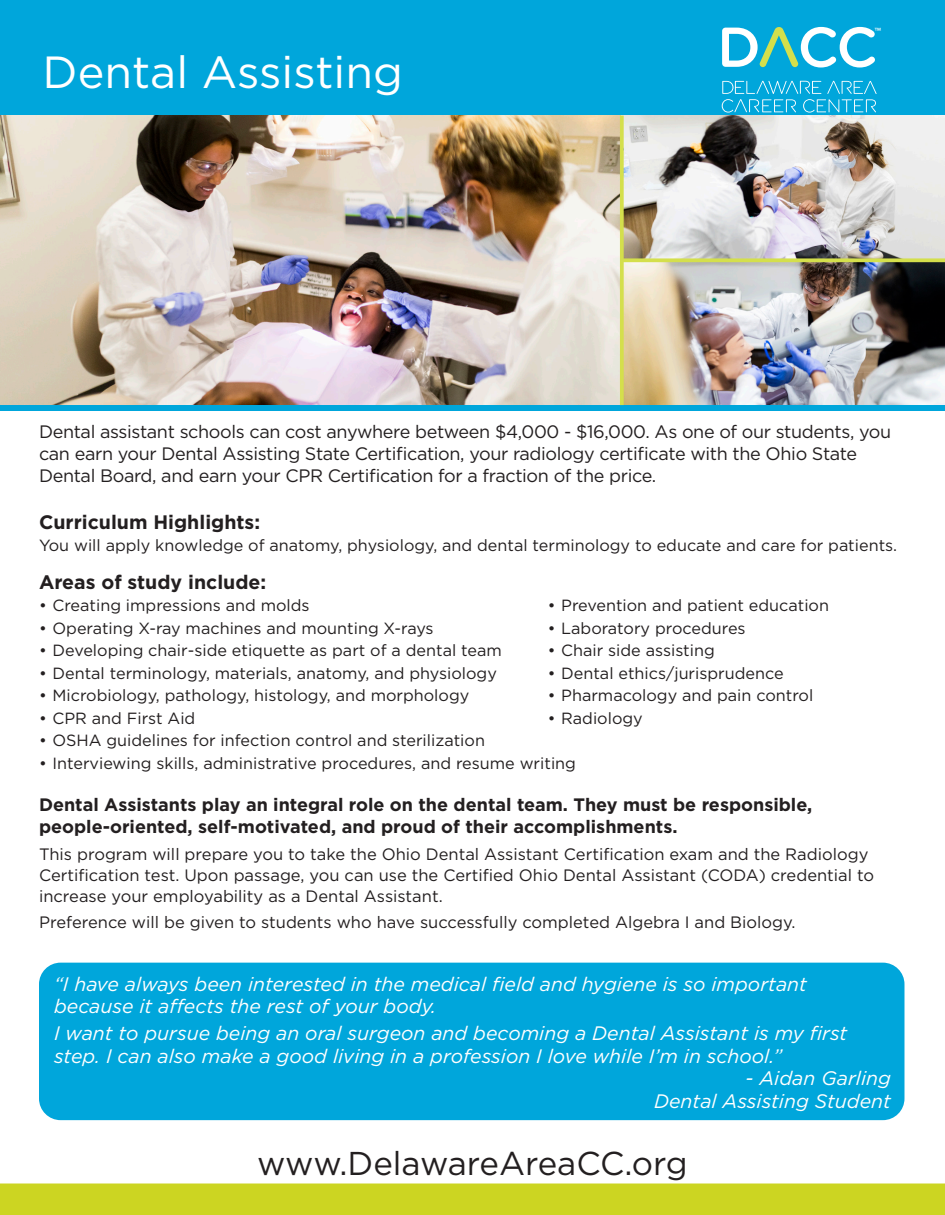
<style>
.page{position:relative;width:945px;height:1215px;background:#fff}
.page>*{position:absolute;margin:0;border:0;box-sizing:border-box;transform-origin:0 0}
.t1{font:45px "Gotham";color:#fff}
.t2{font:33px "Gotham";color:#231f20}
.t3{font:italic 19.5px/22.5px "Gotham";color:#fff}
.t4{font:700 19.5px "Gotham";color:#231f20}
.t5{font:18px/21.6px "Gotham";letter-spacing:-.02em;color:#231f20}
.t6{font:700 18px/22.5px "Gotham";color:#231f20}
.t7{font:16.5px/21px "Gotham";color:#231f20}
.t8{font:16.2px "Gotham";color:#231f20}
.t9{font:10.65px "Myriad Pro";color:#fff}
</style>
<div class="page">
<div style="left:0;top:1184px;width:945px;height:31px;background:#ccd522"></div>
<div style="left:0;top:110px;width:945px;height:6px;background:#00a6db"></div>
<div style="left:0;top:0;width:945px;height:110px;background:#00a6db"></div>
<svg style="left:722px;top:27px;width:153px;height:41px"></svg>
<svg style="left:722px;top:81px;width:155px;height:31px;background:#25b2e0"></svg>
<div style="left:0;top:405px;width:945px;height:6px;background:#00a6db"></div>
<img style="left:624px;top:116px;width:321px;height:142px">
<div style="left:39px;top:963px;width:865px;height:157px;background:#00a6db;border-radius:22px"></div>
<img style="left:0;top:116px;width:620px;height:289px">
<img style="left:624px;top:262px;width:321px;height:143px">
<svg style="left:624px;top:258px;width:321px;height:4px"></svg>
<svg style="left:620px;top:116px;width:4px;height:289px"></svg>
<p class="t1" style="left:43px;top:43px;width:362px">Dental Assisting</p>
<p class="t9" style="left:874px;top:24px;width:8px">™</p>
<p class="t5" style="left:39px;top:421px;width:854px">Dental assistant schools can cost anywhere between $4,000 - $16,000. As one of our students, you can earn your Dental Assisting State Certification, your radiology certificate with the Ohio State<br>Dental Board, and earn your CPR Certification for a fraction of the price.</p>
<p class="t4" style="left:39px;top:509px;width:223px">Curriculum Highlights:</p>
<p class="t8" style="left:39px;top:535px;width:860px">You will apply knowledge of anatomy, physiology, and dental terminology to educate and care for patients.</p>
<p class="t4" style="left:39px;top:569px;width:229px">Areas of study include:</p>
<p class="t8" style="left:39px;top:595px;width:272px">• Creating impressions and molds</p>
<p class="t8" style="left:39px;top:617px;width:396px">• Operating X-ray machines and mounting X-rays</p>
<p class="t8" style="left:39px;top:640px;width:464px">• Developing chair-side etiquette as part of a dental team</p>
<p class="t8" style="left:39px;top:662px;width:459px">• Dental terminology, materials, anatomy, and physiology</p>
<p class="t8" style="left:39px;top:685px;width:432px">• Microbiology, pathology, histology, and morphology</p>
<p class="t8" style="left:39px;top:707px;width:158px">• CPR and First Aid</p>
<p class="t8" style="left:39px;top:730px;width:447px">• OSHA guidelines for infection control and sterilization</p>
<p class="t8" style="left:39px;top:752px;width:539px">• Interviewing skills, administrative procedures, and resume writing</p>
<p class="t8" style="left:548px;top:595px;width:283px">• Prevention and patient education</p>
<p class="t8" style="left:548px;top:618px;width:199px">• Laboratory procedures</p>
<p class="t8" style="left:548px;top:640px;width:169px">• Chair side assisting</p>
<p class="t8" style="left:548px;top:663px;width:238px">• Dental ethics/jurisprudence</p>
<p class="t8" style="left:548px;top:685px;width:267px">• Pharmacology and pain control</p>
<p class="t8" style="left:548px;top:708px;width:97px">• Radiology</p>
<p class="t6" style="left:39px;top:793px;width:775px">Dental Assistants play an integral role on the dental team. They must be responsible, people-oriented, self-motivated, and proud of their accomplishments.</p>
<p class="t7" style="left:39px;top:844px;width:831px">This program will prepare you to take the Ohio Dental Assistant Certification exam and the Radiology</p>
<p class="t7" style="left:39px;top:865px;width:837px">Certification test. Upon passage, you can use the Certified Ohio Dental Assistant (CODA) credential to increase your employability as a Dental Assistant.</p>
<p class="t7" style="left:39px;top:911px;width:758px">Preference will be given to students who have successfully completed Algebra I and Biology.</p>
<p class="t3" style="left:54px;top:972px;width:755px">“I have always been interested in the medical field and hygiene is so important because it affects the rest of your body.</p>
<p class="t3" style="left:54px;top:1022px;width:795px">I want to pursue being an oral surgeon and becoming a Dental Assistant is my first step. I can also make a good living in a profession I love while I’m in school.”</p>
<p class="t3" style="left:746px;top:1067px;width:147px">- Aidan Garling</p>
<p class="t3" style="left:654px;top:1089px;width:238px">Dental Assisting Student</p>
<p class="t2" style="left:257px;top:1142px;width:432px">www.DelawareAreaCC.org</p>
</div>
